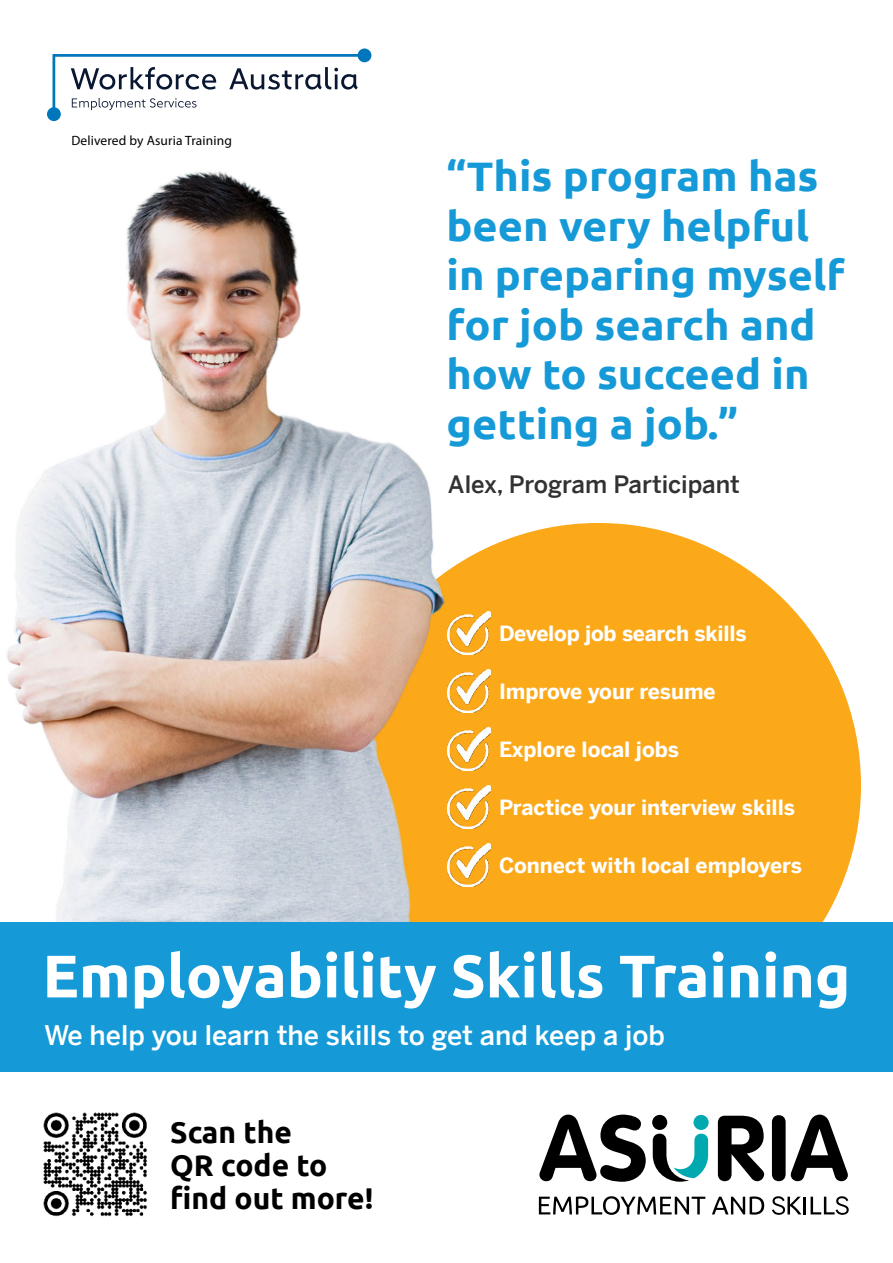
<style>
.page{position:relative;width:893px;height:1263px;background:#fff}
.page>*{position:absolute;margin:0;border:0;box-sizing:border-box;transform-origin:0 0}
.t1{font:700 60px "Ubuntu";color:#fff}
.t2{font:700 41.1px/49.5px "Ubuntu";color:#159ad7;scale:1.05 1}
.t3{font:700 30px/33px "Ubuntu";color:#000}
.t4{font:500 27px "Benton Sans";color:#fff}
.t5{font:500 24px "Benton Sans";color:#323232}
.t6{font:700 21px "Benton Sans";color:#fff}
.t7{font:13.5px "Myriad Pro";letter-spacing:.01em;color:#000}
</style>
<div class="page">
<div style="left:336px;top:523px;width:525px;height:525px;background:#fba819;border-radius:50%"></div>
<img style="left:0;top:121px;width:450px;height:802px">
<div style="left:0;top:923px;width:893px;height:149px;background:#159ad7"></div>
<img style="left:448px;top:612px;width:42px;height:42px">
<img style="left:448px;top:669px;width:42px;height:43px">
<img style="left:448px;top:727px;width:42px;height:43px">
<img style="left:448px;top:785px;width:42px;height:43px">
<img style="left:448px;top:843px;width:42px;height:43px">
<svg style="left:539px;top:1114px;width:107px;height:68px"></svg>
<svg style="left:718px;top:1116px;width:46px;height:65px"></svg>
<div style="left:772px;top:1115px;width:14px;height:66px;background:#000;border-radius:7px"></div>
<svg style="left:791px;top:1114px;width:57px;height:67px"></svg>
<div style="left:693px;top:1115px;width:16px;height:15px;background:#00a8b0;border-radius:50%"></div>
<div style="left:652px;top:1115px;width:15px;height:15px;background:#000;border-radius:50%"></div>
<svg style="left:653px;top:1134px;width:55px;height:48px"></svg>
<svg style="left:539px;top:1196px;width:166px;height:19px"></svg>
<svg style="left:712px;top:1196px;width:52px;height:18px"></svg>
<svg style="left:772px;top:1196px;width:77px;height:19px"></svg>
<img style="left:43px;top:1112px;width:104px;height:105px">
<svg style="left:47px;top:48px;width:324px;height:73px"></svg>
<p class="t7" style="left:71px;top:135px;width:162px">Delivered by Asuria Training</p>
<h2 class="t2" style="left:446px;top:154px;width:381px">“This program has been very helpful in preparing myself for job search and how to succeed in getting a job.”</h2>
<p class="t5" style="left:448px;top:475px;width:293px">Alex, Program Participant</p>
<p class="t6" style="left:499px;top:625px;width:249px">Develop job search skills</p>
<p class="t6" style="left:499px;top:683px;width:218px">Improve your resume</p>
<p class="t6" style="left:499px;top:741px;width:182px">Explore local jobs</p>
<p class="t6" style="left:499px;top:799px;width:298px">Practice your interview skills</p>
<p class="t6" style="left:499px;top:857px;width:304px">Connect with local employers</p>
<h1 class="t1" style="left:43px;top:950px;width:809px">Employability Skills Training</h1>
<p class="t4" style="left:44px;top:1024px;width:622px">We help you learn the skills to get and keep a job</p>
<h3 class="t3" style="left:170px;top:1118px;width:205px">Scan the<br>QR code to find out more!</h3>
</div>
